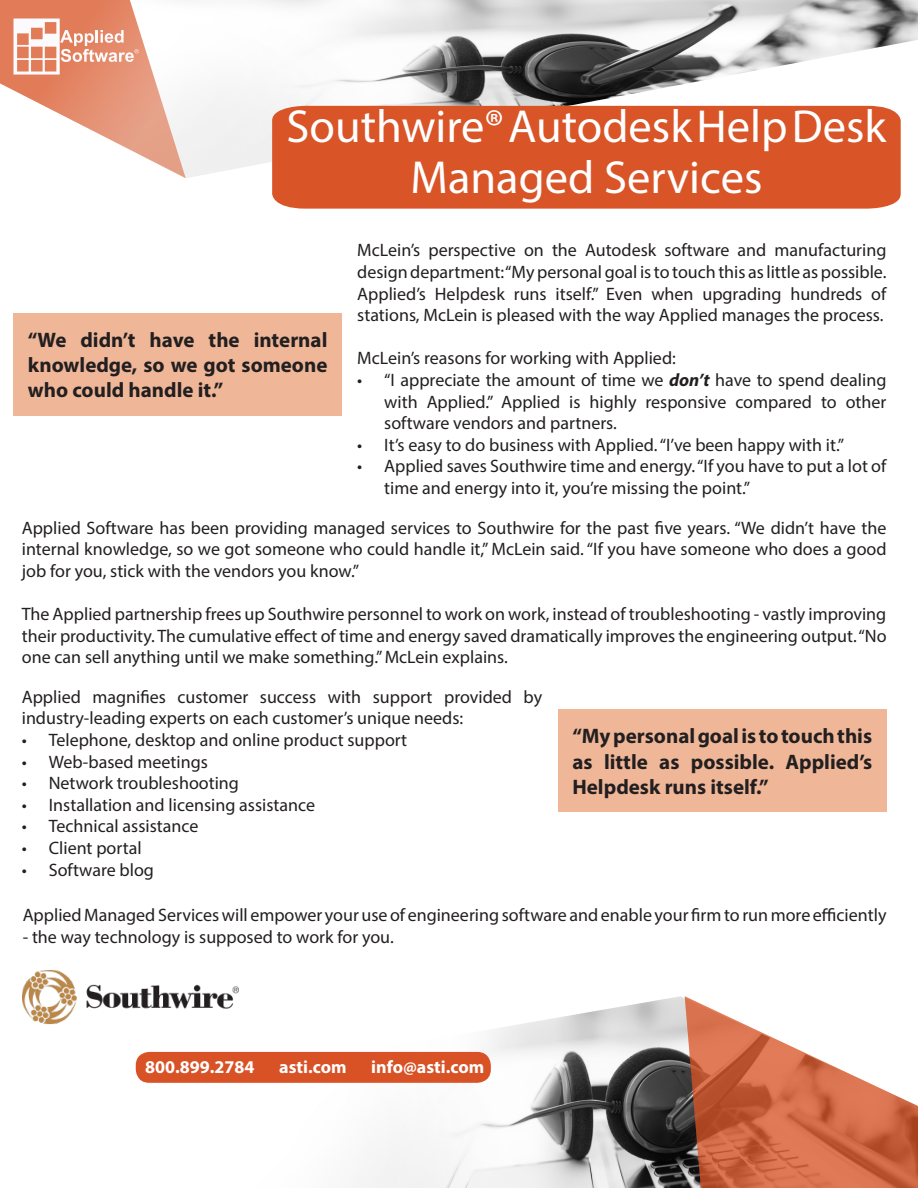
<style>
.page{position:relative;width:918px;height:1188px;background:#fff}
.page>*{position:absolute;margin:0;border:0;box-sizing:border-box;transform-origin:0 0}
.t1{font:46.5px "Myriad Pro";color:#fff}
.t2{font:700 21px/25.2px "Myriad Pro";color:#231f20;text-align:justify}
.t3{font:18px/21.6px "Myriad Pro";color:#231f20;text-align:justify}
.t4{font:700 18px "Myriad Pro";color:#fff}
.s1{font-weight:700;font-style:italic}
</style>
<div class="page">
<img style="left:186px;top:0;width:732px;height:178px">
<div style="left:272px;top:106px;width:629px;height:103px;background:#d95426"></div>
<svg style="left:0;top:0;width:186px;height:178px"></svg>
<div style="left:14px;top:313px;width:328px;height:103px;background:#efb798"></div>
<div style="left:558px;top:709px;width:328px;height:103px;background:#efb798"></div>
<img style="left:22px;top:996px;width:663px;height:192px">
<svg style="left:685px;top:996px;width:233px;height:192px"></svg>
<div style="left:136px;top:1052px;width:355px;height:31px;background:#d85226;border-radius:14px"></div>
<img style="left:23px;top:970px;width:216px;height:58px">
<p class="t1" style="left:286px;top:98px;width:602px">Southwire® Autodesk Help Desk</p>
<p class="t1" style="left:410px;top:149px;width:354px">Managed Services</p>
<p class="t2" style="left:28px;top:327px;width:301px">“We didn’t have the internal knowledge, so we got someone who could handle it.”</p>
<p class="t3" style="left:357px;top:239px;width:531px">McLein’s perspective on the Autodesk software and manufacturing design department: “My personal goal is to touch this as little as possible.<br>Applied’s Helpdesk runs itself.” Even when upgrading hundreds of stations, McLein is pleased with the way Applied manages the process.</p>
<p class="t3" style="left:357px;top:347px;width:320px">McLein’s reasons for working with Applied:</p>
<p class="t3" style="left:384px;top:369px;width:504px;text-indent:-27px">• “I appreciate the amount of time we <span class="s1">don’t</span> have to spend dealing with Applied.” Applied is highly responsive compared to other software vendors and partners.</p>
<p class="t3" style="left:357px;top:434px;width:488px">• It’s easy to do business with Applied. “I’ve been happy with it.”</p>
<p class="t3" style="left:384px;top:455px;width:504px;text-indent:-27px">• Applied saves Southwire time and energy. “If you have to put a lot of time and energy into it, you’re missing the point.”</p>
<p class="t3" style="left:22px;top:516px;width:866px">Applied Software has been providing managed services to Southwire for the past five years. “We didn’t have the internal knowledge, so we got someone who could handle it,” McLein said. “If you have someone who does a good job for you, stick with the vendors you know.”</p>
<p class="t3" style="left:22px;top:603px;width:866px">The Applied partnership frees up Southwire personnel to work on work, instead of troubleshooting - vastly improving their productivity. The cumulative effect of time and energy saved dramatically improves the engineering output. “No one can sell anything until we make something.” McLein explains.</p>
<p class="t3" style="left:22px;top:686px;width:522px">Applied magnifies customer success with support provided by industry-leading experts on each customer’s unique needs:</p>
<p class="t3" style="left:22px;top:729px;width:387px">• Telephone, desktop and online product support</p>
<p class="t3" style="left:22px;top:750px;width:188px">• Web-based meetings</p>
<p class="t3" style="left:22px;top:772px;width:219px">• Network troubleshooting</p>
<p class="t3" style="left:22px;top:794px;width:295px">• Installation and licensing assistance</p>
<p class="t3" style="left:22px;top:815px;width:178px">• Technical assistance</p>
<p class="t3" style="left:22px;top:837px;width:121px">• Client portal</p>
<p class="t3" style="left:22px;top:858px;width:134px">• Software blog</p>
<p class="t2" style="left:572px;top:723px;width:301px">“My personal goal is to touch this as little as possible. Applied’s Helpdesk runs itself.”</p>
<p class="t3" style="left:23px;top:904px;width:865px">Applied Managed Services will empower your use of engineering software and enable your firm to run more efficiently</p>
<p class="t3" style="left:23px;top:926px;width:373px">- the way technology is supposed to work for you.</p>
<p class="t4" style="left:145px;top:1055px;width:111px">800.899.2784</p>
<p class="t4" style="left:279px;top:1055px;width:69px">asti.com</p>
<p class="t4" style="left:371px;top:1055px;width:115px">info@asti.com</p>
</div>
